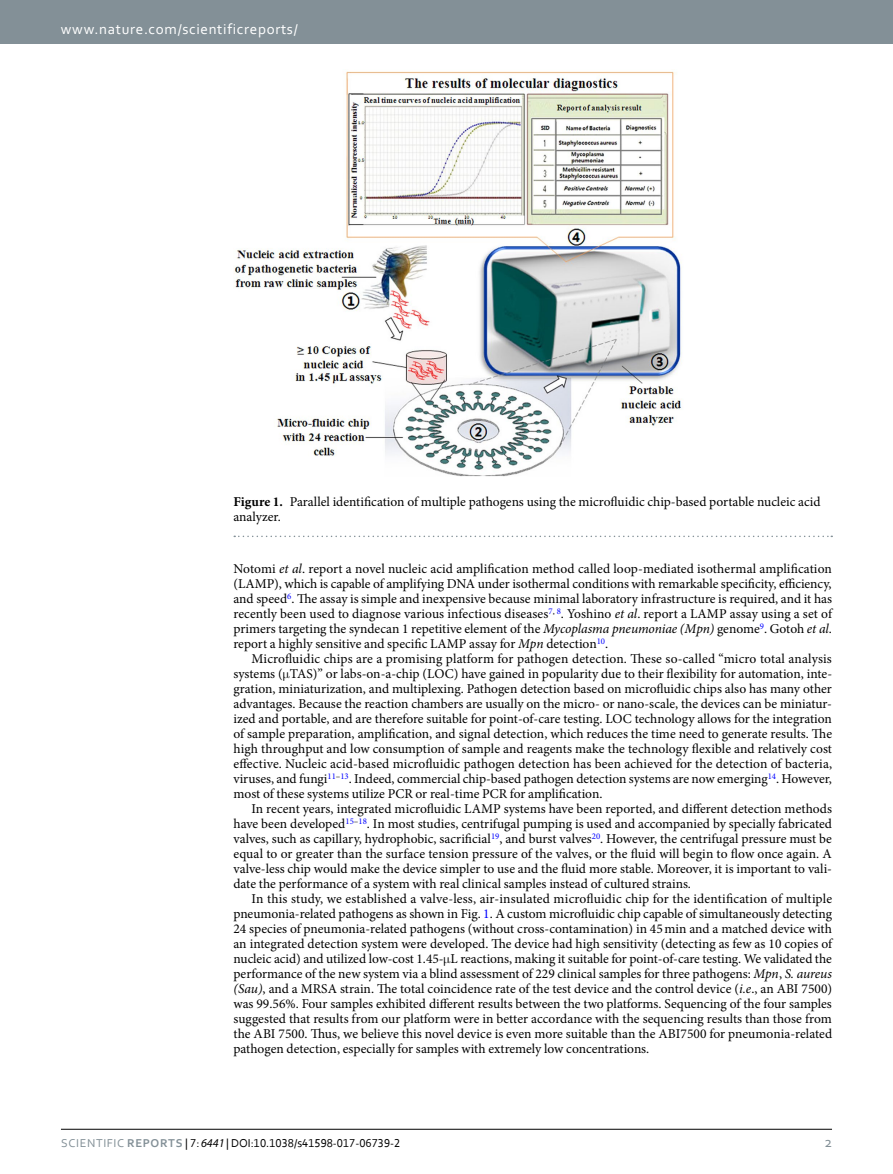
<style>
.page{position:relative;width:893px;height:1174px;background:#fff}
.page>*{position:absolute;margin:0;border:0;box-sizing:border-box;transform-origin:0 0}
.t1{font:15px "Corbel 2";letter-spacing:.045em;color:#fff}
.t2{font:15px "Corbel 2";color:#839097}
.t3{font:13.5px/15px "Minion Pro";color:#000;text-align:justify}
.t4{font:12px "Corbel";color:#000}
.s1{font-weight:700}
.s2{font-style:italic}
.s3{color:#00f}
.s4{font-family:"Corbel 2";color:#839097}
.s5{font-family:"Corbel Bold 2";color:#839097}
.s6{font-family:"Myriad Pro";font-style:italic}
</style>
<div class="page">
<div style="left:0;top:0;width:893px;height:43px;background:#839097"></div>
<hr style="left:61px;top:1129px;width:771px;height:1px;background:#000">
<img style="left:234px;top:71px;width:448px;height:406px">
<svg style="left:234px;top:535px;width:598px;height:2px"></svg>
<p class="t1" style="left:61px;top:19px;width:238px">www.nature.com/scientificreports/</p>
<p class="t3" style="left:233px;top:494px;width:589px"><span class="s1">Figure 1.</span> Parallel identification of multiple pathogens using the microfluidic chip-based portable nucleic acid analyzer.</p>
<p class="t3" style="left:233px;top:561px;width:600px">Notomi <span class="s2">et al</span>. report a novel nucleic acid amplification method called loop-mediated isothermal amplification (LAMP), which is capable of amplifying DNA under isothermal conditions with remarkable specificity, efficiency, and speed<sup>6</sup>. The assay is simple and inexpensive because minimal laboratory infrastructure is required, and it has recently been used to diagnose various infectious diseases<sup>7</sup><sup>,</sup> <sup>8</sup>. Yoshino <span class="s2">et al</span>. report a LAMP assay using a set of primers targeting the syndecan 1 repetitive element of the <span class="s2">Mycoplasma pneumoniae (Mpn)</span> genome<sup>9</sup>. Gotoh <span class="s2">et al</span>. report a highly sensitive and specific LAMP assay for <span class="s2">Mpn</span> detection<sup>10</sup>.</p>
<p class="t3" style="left:233px;top:651px;width:600px;text-indent:18px">Microfluidic chips are a promising platform for pathogen detection. These so-called “micro total analysis systems ( TAS)” or labs-on-a-chip (LOC) have gained in popularity due to their flexibility for automation, inte&shy;gration, miniaturization, and multiplexing. Pathogen detection based on microfluidic chips also has many other advantages. Because the reaction chambers are usually on the micro- or nano-scale, the devices can be miniatur&shy;ized and portable, and are therefore suitable for point-of-care testing. LOC technology allows for the integration of sample preparation, amplification, and signal detection, which reduces the time need to generate results. The high throughput and low consumption of sample and reagents make the technology flexible and relatively cost effective. Nucleic acid-based microfluidic pathogen detection has been achieved for the detection of bacteria, viruses, and fungi<sup>11</sup><sup>–</sup><sup>13</sup>. Indeed, commercial chip-based pathogen detection systems are now emerging<sup>14</sup>. However, most of these systems utilize PCR or real-time PCR for amplification.</p>
<p class="t3" style="left:233px;top:801px;width:600px;text-indent:18px">In recent years, integrated microfluidic LAMP systems have been reported, and different detection methods have been developed<sup>15</sup><sup>–</sup><sup>18</sup>. In most studies, centrifugal pumping is used and accompanied by specially fabricated valves, such as capillary, hydrophobic, sacrificial<sup>19</sup>, and burst valves<sup>20</sup>. However, the centrifugal pressure must be equal to or greater than the surface tension pressure of the valves, or the fluid will begin to flow once again. A valve-less chip would make the device simpler to use and the fluid more stable. Moreover, it is important to vali&shy;date the performance of a system with real clinical samples instead of cultured strains.</p>
<p class="t3" style="left:233px;top:891px;width:600px;text-indent:18px">In this study, we established a valve-less, air-insulated microfluidic chip for the identification of multiple pneumonia-related pathogens as shown in Fig. <span class="s3">1</span>. A custom microfluidic chip capable of simultaneously detecting 24 species of pneumonia-related pathogens (without cross-contamination) in 45min and a matched device with an integrated detection system were developed. The device had high sensitivity (detecting as few as 10 copies of nucleic acid) and utilized low-cost 1.45- L reactions, making it suitable for point-of-care testing. We validated the performance of the new system via a blind assessment of 229 clinical samples for three pathogens: <span class="s2">Mpn</span>, <span class="s2">S. aureus (Sau)</span>, and a MRSA strain. The total coincidence rate of the test device and the control device (<span class="s2">i.e</span>., an ABI 7500) was 99.56%. Four samples exhibited different results between the two platforms. Sequencing of the four samples suggested that results from our platform were in better accordance with the sequencing results than those from the ABI 7500. Thus, we believe this novel device is even more suitable than the ABI7500 for pneumonia-related pathogen detection, especially for samples with extremely low concentrations.</p>
<p class="t4" style="left:61px;top:1135px;width:341px"><span class="s4">Scientific</span> <span class="s5">REPORTS</span> | 7: <span class="s6">6441</span> | DOI:10.1038/s41598-017-06739-2</p>
<p class="t2" style="left:824px;top:1132px;width:9px">2</p>
</div>
